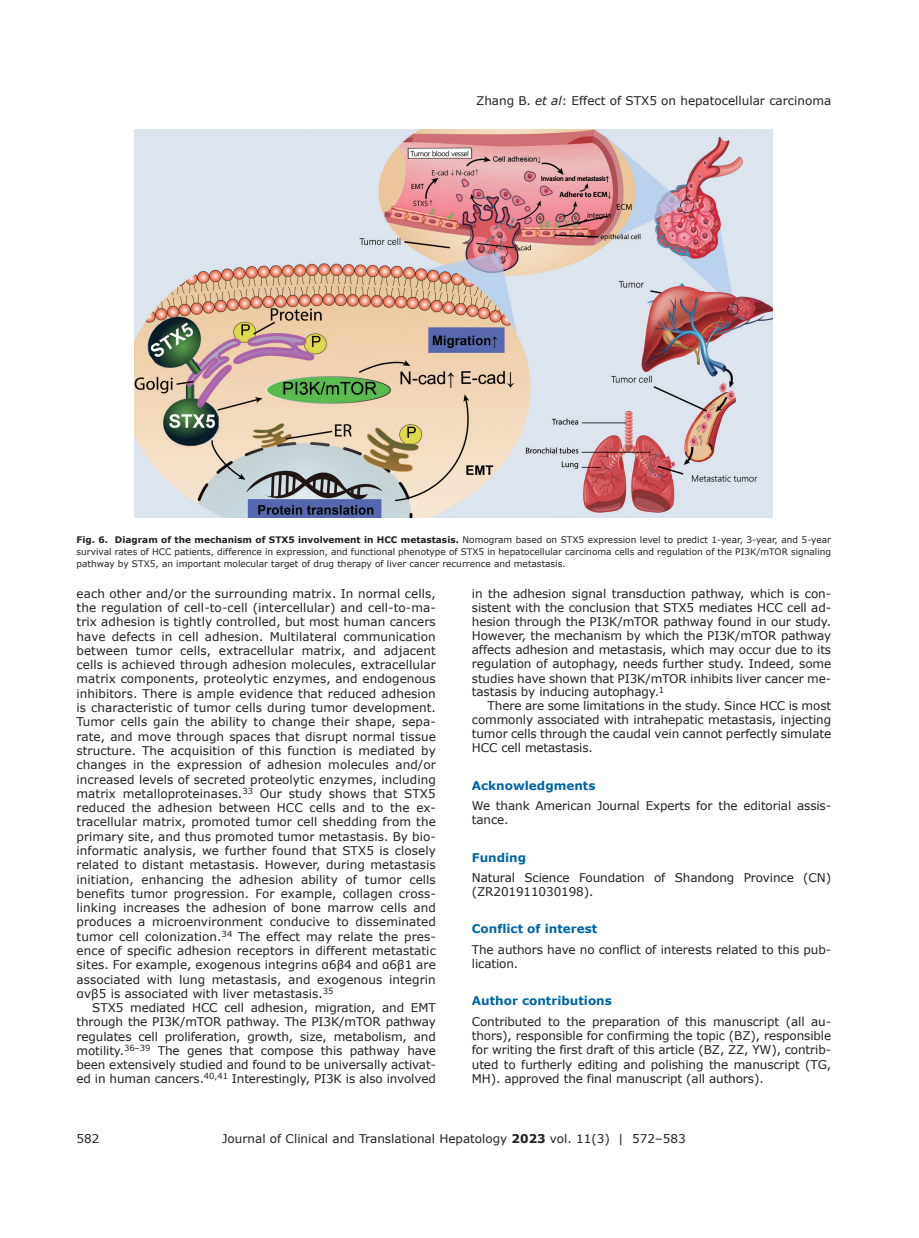
<style>
.page{position:relative;width:919px;height:1238px;background:#fff}
.page>*{position:absolute;margin:0;border:0;box-sizing:border-box;transform-origin:0 0}
.t1{font:12px/14.2px "Verdana";letter-spacing:-.01em;color:#231f20;text-align:justify}
.t2{font:700 12px "Verdana";color:#0065a4}
.t3{font:9px/12px "Verdana";color:#231f20;text-align:justify}
.s1{font-style:italic}
.s2{font-weight:700}
</style>
<div class="page">
<img style="left:135px;top:129px;width:637px;height:388px">
<p class="t1" style="left:476px;top:93px;width:356px">Zhang B. <span class="s1">et al</span>: Effect of STX5 on hepatocellular carcinoma</p>
<p class="t3" style="left:76px;top:533px;width:756px"><span class="s2">Fig. 6. Diagram of the mechanism of STX5 involvement in HCC metastasis.</span> Nomogram based on STX5 expression level to predict 1-year, 3-year, and 5-year survival rates of HCC patients, difference in expression, and functional phenotype of STX5 in hepatocellular carcinoma cells and regulation of the PI3K/mTOR signaling pathway by STX5, an important molecular target of drug therapy of liver cancer recurrence and metastasis.</p>
<p class="t1" style="left:77px;top:586px;width:361px">each other and/or the surrounding matrix. In normal cells, the regulation of cell-to-cell (intercellular) and cell-to-ma&shy;trix adhesion is tightly controlled, but most human cancers have defects in cell adhesion. Multilateral communication between tumor cells, extracellular matrix, and adjacent cells is achieved through adhesion molecules, extracellular matrix components, proteolytic enzymes, and endogenous inhibitors. There is ample evidence that reduced adhesion is characteristic of tumor cells during tumor development.<br>Tumor cells gain the ability to change their shape, sepa&shy;rate, and move through spaces that disrupt normal tissue structure. The acquisition of this function is mediated by changes in the expression of adhesion molecules and/or increased levels of secreted proteolytic enzymes, including matrix metalloproteinases.<sup>33</sup> Our study shows that STX5 reduced the adhesion between HCC cells and to the ex&shy;tracellular matrix, promoted tumor cell shedding from the primary site, and thus promoted tumor metastasis. By bio&shy;informatic analysis, we further found that STX5 is closely related to distant metastasis. However, during metastasis initiation, enhancing the adhesion ability of tumor cells benefits tumor progression. For example, collagen cross&shy;linking increases the adhesion of bone marrow cells and produces a microenvironment conducive to disseminated tumor cell colonization.<sup>34</sup> The effect may relate the pres&shy;ence of specific adhesion receptors in different metastatic sites. For example, exogenous integrins α6β4 and α6β1 are associated with lung metastasis, and exogenous integrin αvβ5 is associated with liver metastasis.<sup>35</sup></p>
<p class="t1" style="left:76px;top:1000px;width:361px;text-indent:16px">STX5 mediated HCC cell adhesion, migration, and EMT through the PI3K/mTOR pathway. The PI3K/mTOR pathway regulates cell proliferation, growth, size, metabolism, and motility.<sup>36–39</sup> The genes that compose this pathway have been extensively studied and found to be universally activat&shy;ed in human cancers.<sup>40,41</sup> Interestingly, PI3K is also involved</p>
<p class="t1" style="left:472px;top:586px;width:361px">in the adhesion signal transduction pathway, which is con&shy;sistent with the conclusion that STX5 mediates HCC cell ad&shy;hesion through the PI3K/mTOR pathway found in our study.<br>However, the mechanism by which the PI3K/mTOR pathway affects adhesion and metastasis, which may occur due to its regulation of autophagy, needs further study. Indeed, some studies have shown that PI3K/mTOR inhibits liver cancer me&shy;tastasis by inducing autophagy.<sup>1</sup></p>
<p class="t1" style="left:472px;top:698px;width:361px;text-indent:16px">There are some limitations in the study. Since HCC is most commonly associated with intrahepatic metastasis, injecting tumor cells through the caudal vein cannot perfectly simulate HCC cell metastasis.</p>
<p class="t2" style="left:472px;top:776px;width:125px">Acknowledgments</p>
<p class="t1" style="left:472px;top:798px;width:361px">We thank American Journal Experts for the editorial assis&shy;tance.</p>
<p class="t2" style="left:472px;top:848px;width:56px">Funding</p>
<p class="t1" style="left:472px;top:870px;width:361px">Natural Science Foundation of Shandong Province (CN) (ZR201911030198).</p>
<p class="t2" style="left:472px;top:920px;width:127px">Conflict of interest</p>
<p class="t1" style="left:472px;top:942px;width:361px">The authors have no conflict of interests related to this pub&shy;lication.</p>
<p class="t2" style="left:472px;top:992px;width:141px">Author contributions</p>
<p class="t1" style="left:472px;top:1014px;width:361px">Contributed to the preparation of this manuscript (all au&shy;thors), responsible for confirming the topic (BZ), responsible for writing the first draft of this article (BZ, ZZ, YW), contrib&shy;uted to furtherly editing and polishing the manuscript (TG, MH). approved the final manuscript (all authors).</p>
<p class="t1" style="left:77px;top:1131px;width:24px">582</p>
<p class="t1" style="left:222px;top:1131px;width:465px">Journal of Clinical and Translational Hepatology <span class="s2">2023</span> vol. 11(3) | 572–583</p>
</div>
